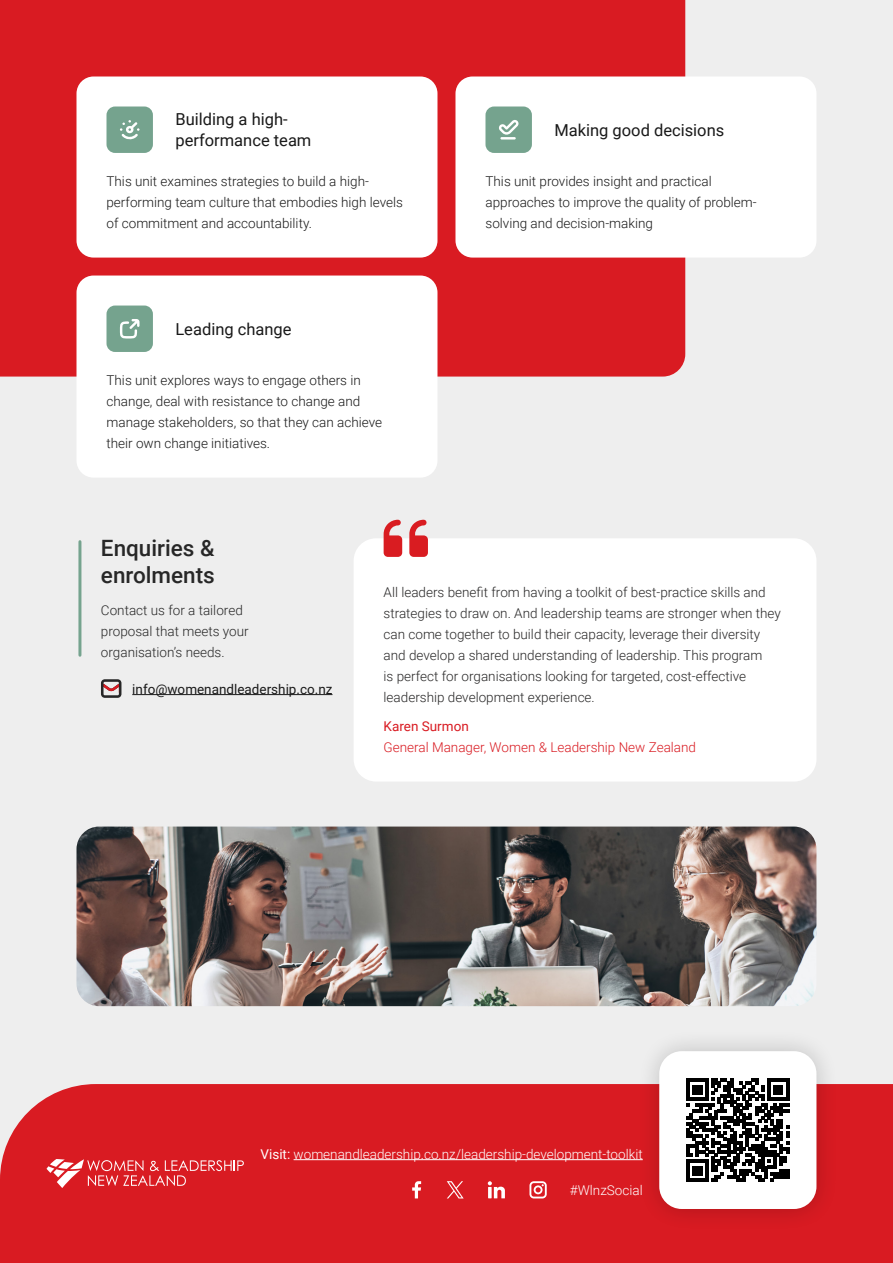
<style>
.page{position:relative;width:893px;height:1263px;background:#eee}
.page>*{position:absolute;margin:0;border:0;box-sizing:border-box;transform-origin:0 0}
.t1{font:500 22.5px/27px "Roboto";color:#272727}
.t2{font:16.5px/21px "Roboto";color:#191919}
.t3{font:300 13.5px/21px "Roboto";color:#191919}
.t4{font:300 13.5px/21px "Roboto";color:#282727}
.t5{font:300 13.5px "Roboto";color:#fff}
.t6{font:300 13.5px/21px "Roboto";color:#272727}
.t7{font:300 13.5px "Roboto";color:#d91b22}
.t8{font:13.5px "Roboto";color:#191919}
.t9{font:13.5px "Roboto";color:#d91b22}
.s1{font-weight:400}
</style>
<div class="page">
<div style="left:0;top:0;width:685px;height:377px;background:#d91b22"></div>
<div style="left:354px;top:538px;width:462px;height:243px;background:#fff;border-radius:22px"></div>
<svg style="left:384px;top:520px;width:44px;height:37px"></svg>
<div style="left:76px;top:77px;width:361px;height:181px;background:#fff;border-radius:17px"></div>
<div style="left:455px;top:77px;width:361px;height:181px;background:#fff;border-radius:17px"></div>
<div style="left:76px;top:275px;width:361px;height:203px;background:#fff;border-radius:17px"></div>
<div style="left:107px;top:107px;width:46px;height:46px;background:#75a38e;border-radius:9px"></div>
<div style="left:485px;top:107px;width:47px;height:46px;background:#75a38e;border-radius:9px"></div>
<div style="left:107px;top:305px;width:46px;height:47px;background:#75a38e;border-radius:9px"></div>
<svg style="left:120px;top:120px;width:20px;height:20px"></svg>
<svg style="left:499px;top:120px;width:19px;height:15px"></svg>
<hr style="left:500px;top:137px;width:16px;height:3px;background:#fff">
<svg style="left:120px;top:319px;width:20px;height:19px"></svg>
<img style="left:76px;top:826px;width:740px;height:180px">
<div style="left:0;top:1084px;width:893px;height:179px;background:#d91b22"></div>
<svg style="left:46px;top:1159px;width:198px;height:29px;background:#e0474d"></svg>
<div style="left:636px;top:1028px;width:203px;height:204px;background:#000;opacity:.2"></div>
<div style="left:659px;top:1051px;width:157px;height:158px;background:#fff;border-radius:22px"></div>
<hr style="left:294px;top:1159px;width:349px;height:1px;background:#fff">
<svg style="left:529px;top:1181px;width:18px;height:17px"></svg>
<svg style="left:412px;top:1181px;width:9px;height:17px"></svg>
<svg style="left:488px;top:1181px;width:17px;height:17px"></svg>
<svg style="left:447px;top:1181px;width:17px;height:17px"></svg>
<svg style="left:686px;top:1079px;width:103px;height:102px"></svg>
<hr style="left:132px;top:694px;width:200px;height:1px;background:#191919">
<svg style="left:101px;top:679px;width:20px;height:19px"></svg>
<hr style="left:78px;top:542px;width:3px;height:113px;background:#75a38e">
<p class="t2" style="left:175px;top:108px;width:137px">Building a high&shy;performance team</p>
<p class="t2" style="left:554px;top:119px;width:171px">Making good decisions</p>
<p class="t3" style="left:106px;top:170px;width:298px">This unit examines strategies to build a high&shy;performing team culture that embodies high levels of commitment and accountability.</p>
<p class="t3" style="left:485px;top:170px;width:273px">This unit provides insight and practical approaches to improve the quality of problem&shy;solving and decision-making</p>
<p class="t2" style="left:175px;top:318px;width:118px">Leading change</p>
<p class="t3" style="left:106px;top:369px;width:277px">This unit explores ways to engage others in change, deal with resistance to change and manage stakeholders, so that they can achieve their own change initiatives.</p>
<h1 class="t1" style="left:101px;top:534px;width:115px">Enquiries &amp; enrolments</h1>
<p class="t6" style="left:101px;top:599px;width:149px">Contact us for a tailored proposal that meets your organisation’s needs.</p>
<p class="t8" style="left:132px;top:679px;width:202px">info@womenandleadership.co.nz</p>
<p class="t4" style="left:384px;top:581px;width:399px">All leaders benefit from having a toolkit of best-practice skills and strategies to draw on. And leadership teams are stronger when they can come together to build their capacity, leverage their diversity and develop a shared understanding of leadership. This program<br>is perfect for organisations looking for targeted, cost-effective leadership development experience.</p>
<p class="t9" style="left:384px;top:716px;width:87px">Karen Surmon</p>
<p class="t7" style="left:384px;top:737px;width:314px">General Manager, Women &amp; Leadership New Zealand</p>
<p class="t5" style="left:261px;top:1144px;width:384px"><span class="s1">Visit:</span> womenandleadership.co.nz/leadership-development-toolkit</p>
<p class="t5" style="left:570px;top:1180px;width:74px">#WlnzSocial</p>
</div>
